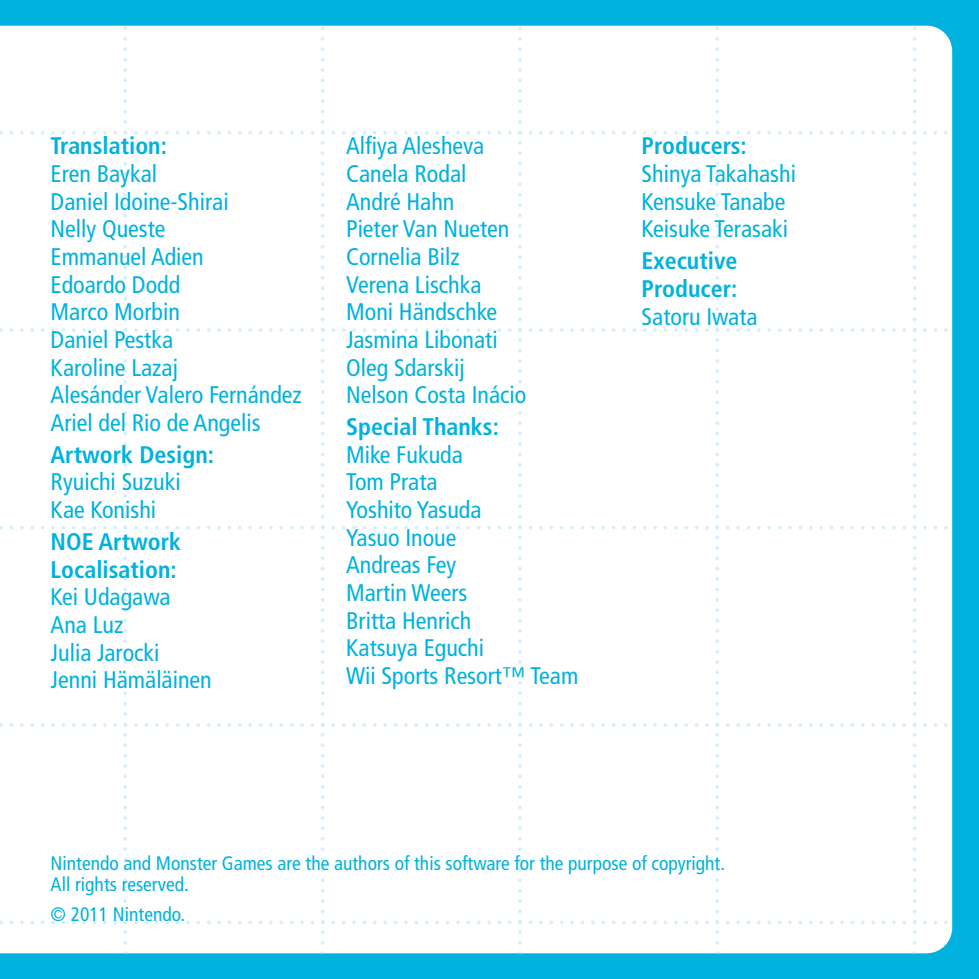
<style>
.page{position:relative;width:979px;height:979px;background:#fff}
.page>*{position:absolute;margin:0;border:0;box-sizing:border-box;transform-origin:0 0}
.t1{font:condensed 24px/27.6px "Frutiger LT";color:#00b2dd}
.t2{font:700 condensed 24px/27.6px "Frutiger LT";color:#00b2dd}
.t3{font:condensed 19.5px/21.3px "Frutiger LT";color:#00b2dd}
</style>
<div class="page">
<div style="left:0;top:0;width:979px;height:978px;background:#00b2dd"></div>
<div style="left:0;top:26px;width:952px;height:927px;background:#fff"></div>
<p class="t2" style="left:51px;top:133px;width:118px">Translation:</p>
<p class="t1" style="left:51px;top:161px;width:253px">Eren Baykal<br>Daniel Idoine-Shirai<br>Nelly Queste<br>Emmanuel Adien<br>Edoardo Dodd<br>Marco Morbin<br>Daniel Pestka<br>Karoline Lazaj<br>Alesánder Valero Fernández<br>Ariel del Rio de Angelis</p>
<p class="t2" style="left:51px;top:442px;width:165px">Artwork Design:</p>
<p class="t1" style="left:51px;top:469px;width:132px">Ryuichi Suzuki<br>Kae Konishi</p>
<p class="t2" style="left:51px;top:529px;width:132px">NOE Artwork<br>Localisation:</p>
<p class="t1" style="left:51px;top:584px;width:163px">Kei Udagawa<br>Ana Luz<br>Julia Jarocki<br>Jenni Hämäläinen</p>
<p class="t1" style="left:346px;top:133px;width:182px">Alfiya Alesheva<br>Canela Rodal<br>André Hahn<br>Pieter Van Nueten<br>Cornelia Bilz<br>Verena Lischka<br>Moni Händschke<br>Jasmina Libonati<br>Oleg Sdarskij<br>Nelson Costa Inácio</p>
<p class="t2" style="left:346px;top:414px;width:154px">Special Thanks:</p>
<p class="t1" style="left:346px;top:442px;width:234px">Mike Fukuda<br>Tom Prata<br>Yoshito Yasuda<br>Yasuo Inoue<br>Andreas Fey<br>Martin Weers<br>Britta Henrich<br>Katsuya Eguchi<br>Wii Sports Resort™ Team</p>
<p class="t2" style="left:642px;top:133px;width:107px">Producers:</p>
<p class="t1" style="left:642px;top:161px;width:156px">Shinya Takahashi<br>Kensuke Tanabe<br>Keisuke Terasaki</p>
<p class="t2" style="left:642px;top:248px;width:97px">Executive<br>Producer:</p>
<p class="t1" style="left:642px;top:303px;width:117px">Satoru Iwata</p>
<p class="t3" style="left:51px;top:853px;width:676px">Nintendo and Monster Games are the authors of this software for the purpose of copyright.<br>All rights reserved.</p>
<p class="t3" style="left:51px;top:904px;width:136px">© 2011 Nintendo.</p>
</div>
